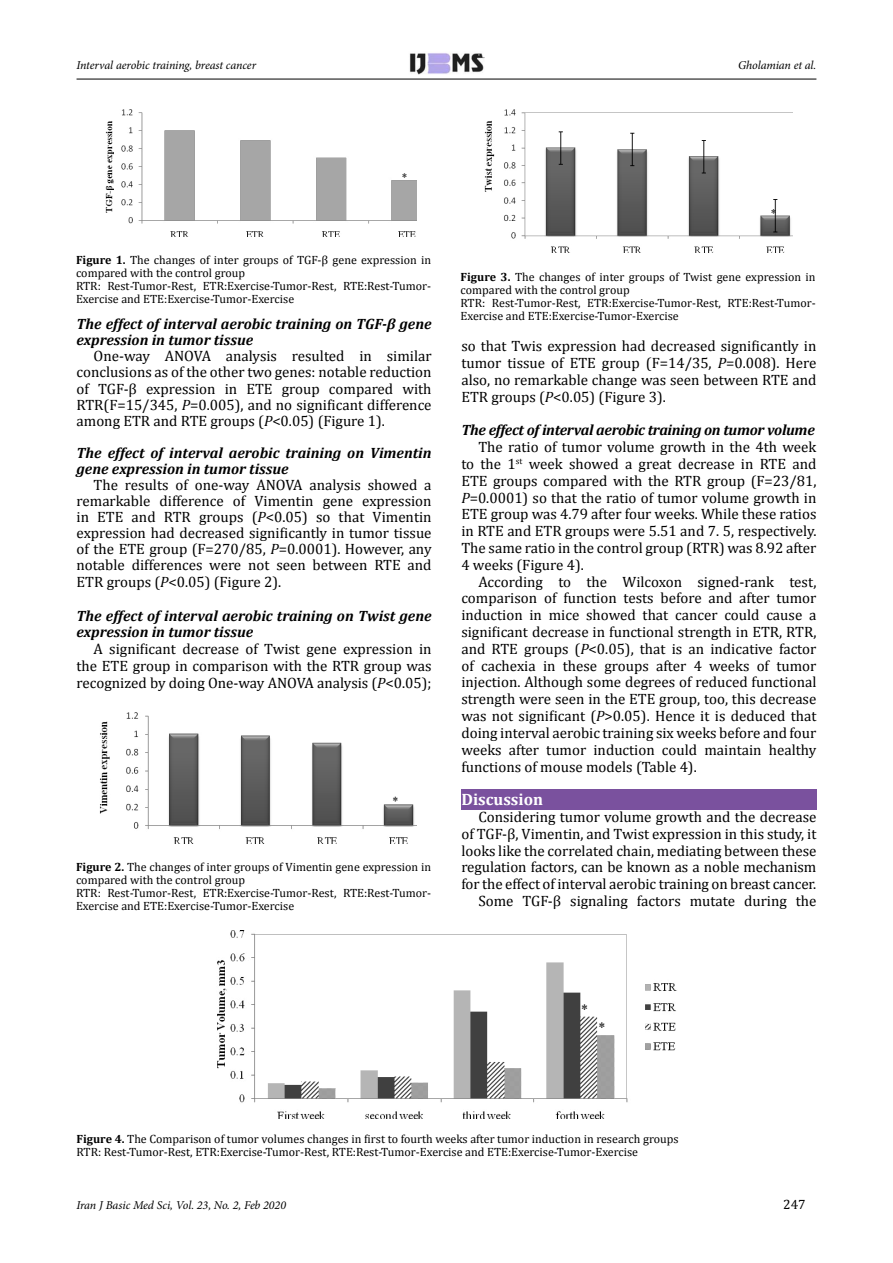
<style>
.page{position:relative;width:893px;height:1263px;background:#fff}
.page>*{position:absolute;margin:0;border:0;box-sizing:border-box;transform-origin:0 0}
.t1{font:700 16.5px "Cambria";color:#fff}
.t2{font:15px/16.8px "Cambria";color:#000;text-align:justify}
.t3{font:italic 700 15px/16px "Cambria";color:#000}
.t4{font:italic 700 15px "Cambria";letter-spacing:-.02em;color:#000}
.t5{font:13.95px "Times New Roman";color:#000}
.t6{font:13.5px "Cambria";color:#000}
.t7{font:12px/12.9px "Cambria";color:#000}
.t8{font:italic 12px "Minion Pro";letter-spacing:-.01em;color:#000}
.t9{font:12px "Times New Roman";color:#000}
.t10{font:11.4px "Times New Roman";color:#000}
.t11{font:11.1px "Times New Roman";color:#000}
.s1{font-weight:700}
.s2{font-style:italic}
</style>
<div class="page">
<img style="left:409px;top:53px;width:76px;height:22px">
<hr style="left:77px;top:79px;width:739px;height:1px;background:#000">
<div style="left:461px;top:789px;width:355px;height:21px;background:#7a519e"></div>
<img style="left:106px;top:109px;width:310px;height:128px">
<img style="left:99px;top:713px;width:317px;height:131px">
<img style="left:485px;top:109px;width:307px;height:144px">
<img style="left:217px;top:930px;width:460px;height:188px">
<div style="left:599px;top:1015px;width:13px;height:18px;background:#fff"></div>
<p class="t8" style="left:77px;top:57px;width:181px">Interval aerobic training, breast cancer</p>
<p class="t8" style="left:738px;top:57px;width:80px">Gholamian et al.</p>
<p class="t11" style="left:402px;top:170px;width:7px">*</p>
<p class="t7" style="left:76px;top:253px;width:357px"><span class="s1">Figure 1.</span> The changes of inter groups of TGF-β gene expression in compared with the control group<br>RTR: Rest-Tumor-Rest, ETR:Exercise-Tumor-Rest, RTE:Rest-Tumor-Exercise and ETE:Exercise-Tumor-Exercise</p>
<p class="t3" style="left:77px;top:316px;width:357px">The effect of interval aerobic training on TGF-β gene expression in tumor tissue</p>
<p class="t2" style="left:77px;top:348px;width:357px;line-height:16px;text-indent:17px">One-way ANOVA analysis resulted in similar conclusions as of the other two genes: notable reduction of TGF-β expression in ETE group compared with RTR(F=15/345, <span class="s2">P</span>=0.005), and no significant difference among ETR and RTE groups (<span class="s2">P</span>&lt;0.05) (Figure 1).</p>
<p class="t3" style="left:77px;top:444px;width:357px">The effect of interval aerobic training on Vimentin gene expression in tumor tissue</p>
<p class="t2" style="left:77px;top:477px;width:357px;line-height:16.2px;text-indent:17px">The results of one-way ANOVA analysis showed a remarkable difference of Vimentin gene expression in ETE and RTR groups (<span class="s2">P</span>&lt;0.05) so that Vimentin expression had decreased significantly in tumor tissue of the ETE group (F=270/85, <span class="s2">P</span>=0.0001). However, any notable differences were not seen between RTE and ETR groups (<span class="s2">P</span>&lt;0.05) (Figure 2).</p>
<p class="t3" style="left:77px;top:606px;width:357px;line-height:16.8px">The effect of interval aerobic training on Twist gene expression in tumor tissue</p>
<p class="t2" style="left:77px;top:640px;width:357px;text-indent:17px">A significant decrease of Twist gene expression in the ETE group in comparison with the RTR group was recognized by doing One-way ANOVA analysis (<span class="s2">P</span>&lt;0.05);</p>
<p class="t9" style="left:392px;top:793px;width:7px">*</p>
<p class="t7" style="left:76px;top:861px;width:357px"><span class="s1">Figure 2.</span> The changes of inter groups of Vimentin gene expression in compared with the control group<br>RTR: Rest-Tumor-Rest, ETR:Exercise-Tumor-Rest, RTE:Rest-Tumor-Exercise and ETE:Exercise-Tumor-Exercise</p>
<p class="t10" style="left:771px;top:206px;width:7px">*</p>
<p class="t7" style="left:461px;top:270px;width:357px"><span class="s1">Figure 3.</span> The changes of inter groups of Twist gene expression in compared with the control group<br>RTR: Rest-Tumor-Rest, ETR:Exercise-Tumor-Rest, RTE:Rest-Tumor-Exercise and ETE:Exercise-Tumor-Exercise</p>
<p class="t2" style="left:461px;top:338px;width:357px">so that Twis expression had decreased significantly in tumor tissue of ETE group (F=14/35, <span class="s2">P</span>=0.008). Here also, no remarkable change was seen between RTE and ETR groups (<span class="s2">P</span>&lt;0.05) (Figure 3).</p>
<p class="t4" style="left:461px;top:420px;width:355px">The effect of interval aerobic training on tumor volume</p>
<p class="t2" style="left:461px;top:439px;width:357px;text-indent:17px">The ratio of tumor volume growth in the 4th week to the 1<sup>st</sup> week showed a great decrease in RTE and ETE groups compared with the RTR group (F=23/81, <span class="s2">P</span>=0.0001) so that the ratio of tumor volume growth in ETE group was 4.79 after four weeks. While these ratios in RTE and ETR groups were 5.51 and 7. 5, respectively.<br>The same ratio in the control group (RTR) was 8.92 after 4 weeks (Figure 4).</p>
<p class="t2" style="left:461px;top:573px;width:357px;text-indent:17px">According to the Wilcoxon signed-rank test, comparison of function tests before and after tumor induction in mice showed that cancer could cause a significant decrease in functional strength in ETR, RTR, and RTE groups (<span class="s2">P</span>&lt;0.05), that is an indicative factor of cachexia in these groups after 4 weeks of tumor injection. Although some degrees of reduced functional strength were seen in the ETE group, too, this decrease was not significant (<span class="s2">P</span>&gt;0.05). Hence it is deduced that doing interval aerobic training six weeks before and four weeks after tumor induction could maintain healthy functions of mouse models (Table 4).</p>
<p class="t1" style="left:461px;top:788px;width:83px">Discussion</p>
<p class="t2" style="left:461px;top:808px;width:357px;text-align:right">Considering tumor volume growth and the decrease<br>of TGF-β, Vimentin, and Twist expression in this study, it looks like the correlated chain, mediating between these regulation factors, can be known as a noble mechanism for the effect of interval aerobic training on breast cancer.<br>Some TGF-β signaling factors mutate during the</p>
<p class="t5" style="left:581px;top:1000px;width:8px">*</p>
<p class="t5" style="left:598px;top:1018px;width:8px">*</p>
<p class="t7" style="left:77px;top:1133px;width:604px"><span class="s1">Figure 4.</span> The Comparison of tumor volumes changes in first to fourth weeks after tumor induction in research groups<br>RTR: Rest-Tumor-Rest, ETR:Exercise-Tumor-Rest, RTE:Rest-Tumor-Exercise and ETE:Exercise-Tumor-Exercise</p>
<p class="t8" style="left:77px;top:1196px;width:211px">Iran J Basic Med Sci, Vol. 23, No. 2, Feb 2020</p>
<p class="t6" style="left:783px;top:1196px;width:24px">247</p>
</div>
